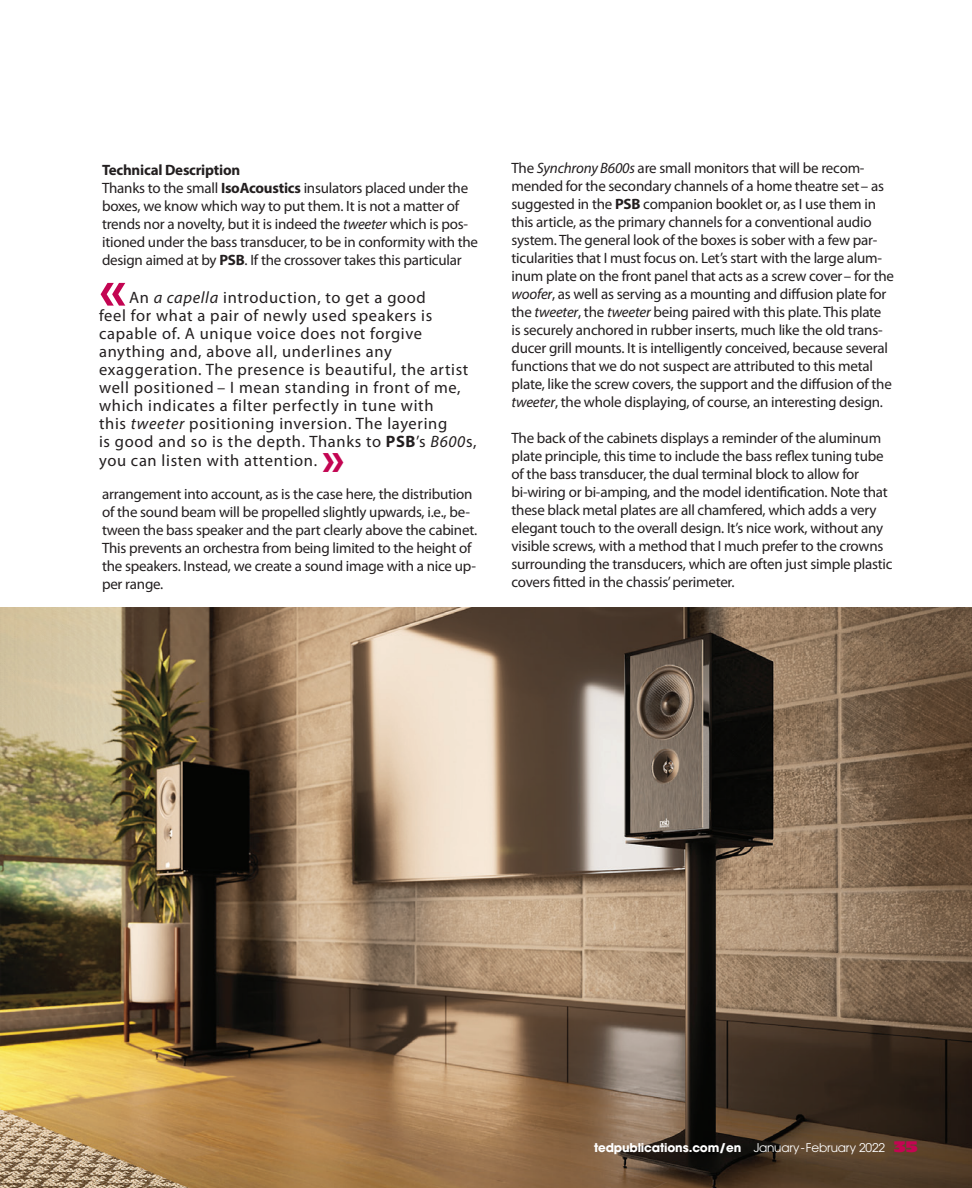
<style>
.page{position:relative;width:972px;height:1188px;background:#fff}
.page>*{position:absolute;margin:0;border:0;box-sizing:border-box;transform-origin:0 0}
.t1{font:700 59.4px "Myriad Pro";color:#c30552}
.t2{font:700 49.5px "Myriad Pro";color:#c30552}
.t3{font:16.5px/18px "Myriad Pro";letter-spacing:.04em;color:#231f20}
.t4{font:15px/18px "Myriad Pro";letter-spacing:-.015em;color:#231f20}
.t5{font:700 12px "Avant Garde";letter-spacing:-.015em;color:#fff}
.s1{font-weight:700}
.s2{font-style:italic}
.s3{font-weight:400}
.s4{font-family:"Antique Olive Nord";font-weight:400;font-size:15px;color:#c30552}
</style>
<div class="page">
<img style="left:0;top:608px;width:972px;height:580px">
<p class="t4" style="left:102px;top:161px;width:378px"><span class="s1">Technical Description<br></span>Thanks to the small <span class="s1">IsoAcoustics</span> insulators placed under the boxes, we know which way to put them. It is not a matter of trends nor a novelty, but it is indeed the <span class="s2">tweeter</span> which is pos&shy;itioned under the bass transducer, to be in conformity with the design aimed at by <span class="s1">PSB</span>. If the crossover takes this particular</p>
<h1 class="t1" style="left:99px;top:251px;width:29px">«</h1>
<p class="t3" style="left:99px;top:288px;width:379px;text-indent:30px">An <span class="s2">a capella</span> introduction, to get a good<br>feel for what a pair of newly used speakers is capable of. A unique voice does not forgive anything and, above all, underlines any exaggeration. The presence is beautiful, the artist well positioned – I mean standing in front of me, which indicates a filter perfectly in tune with<br>this <span class="s2">tweeter</span> positioning inversion. The layering<br>is good and so is the depth. Thanks to <span class="s1">PSB</span>’s <span class="s2">B600</span>s,</p>
<p class="t3" style="left:99px;top:452px;width:220px">you can listen with attention.</p>
<h2 class="t2" style="left:322px;top:426px;width:25px">»</h2>
<p class="t4" style="left:102px;top:484px;width:377px">arrangement into account, as is the case here, the distribution of the sound beam will be propelled slightly upwards, i.e., be&shy;tween the bass speaker and the part clearly above the cabinet.<br>This prevents an orchestra from being limited to the height of the speakers. Instead, we create a sound image with a nice up&shy;per range.</p>
<p class="t4" style="left:512px;top:159px;width:384px">The <span class="s2">Synchrony B600s</span> are small monitors that will be recom&shy;mended for the secondary channels of a home theatre set– as suggested in the <span class="s1">PSB</span> companion booklet or, as I use them in this article, as the primary channels for a conventional audio system. The general look of the boxes is sober with a few par&shy;ticularities that I must focus on. Let’s start with the large alum&shy;inum plate on the front panel that acts as a screw cover– for the <span class="s2">woofer</span>, as well as serving as a mounting and diffusion plate for the <span class="s2">tweeter</span>, the <span class="s2">tweeter</span> being paired with this plate. This plate is securely anchored in rubber inserts, much like the old trans&shy;ducer grill mounts. It is intelligently conceived, because several functions that we do not suspect are attributed to this metal plate, like the screw covers, the support and the diffusion of the <span class="s2">tweeter</span>, the whole displaying, of course, an interesting design.</p>
<p class="t4" style="left:512px;top:429px;width:383px">The back of the cabinets displays a reminder of the aluminum plate principle, this time to include the bass reflex tuning tube of the bass transducer, the dual terminal block to allow for bi-wiring or bi-amping, and the model identification. Note that these black metal plates are all chamfered, which adds a very elegant touch to the overall design. It’s nice work, without any visible screws, with a method that I much prefer to the crowns surrounding the transducers, which are often just simple plastic covers fitted in the chassis’ perimeter.</p>
<p class="t5" style="left:594px;top:1140px;width:325px">tedpublications.com/en <span class="s3">January-February 2022</span> <span class="s4">35</span></p>
</div>
